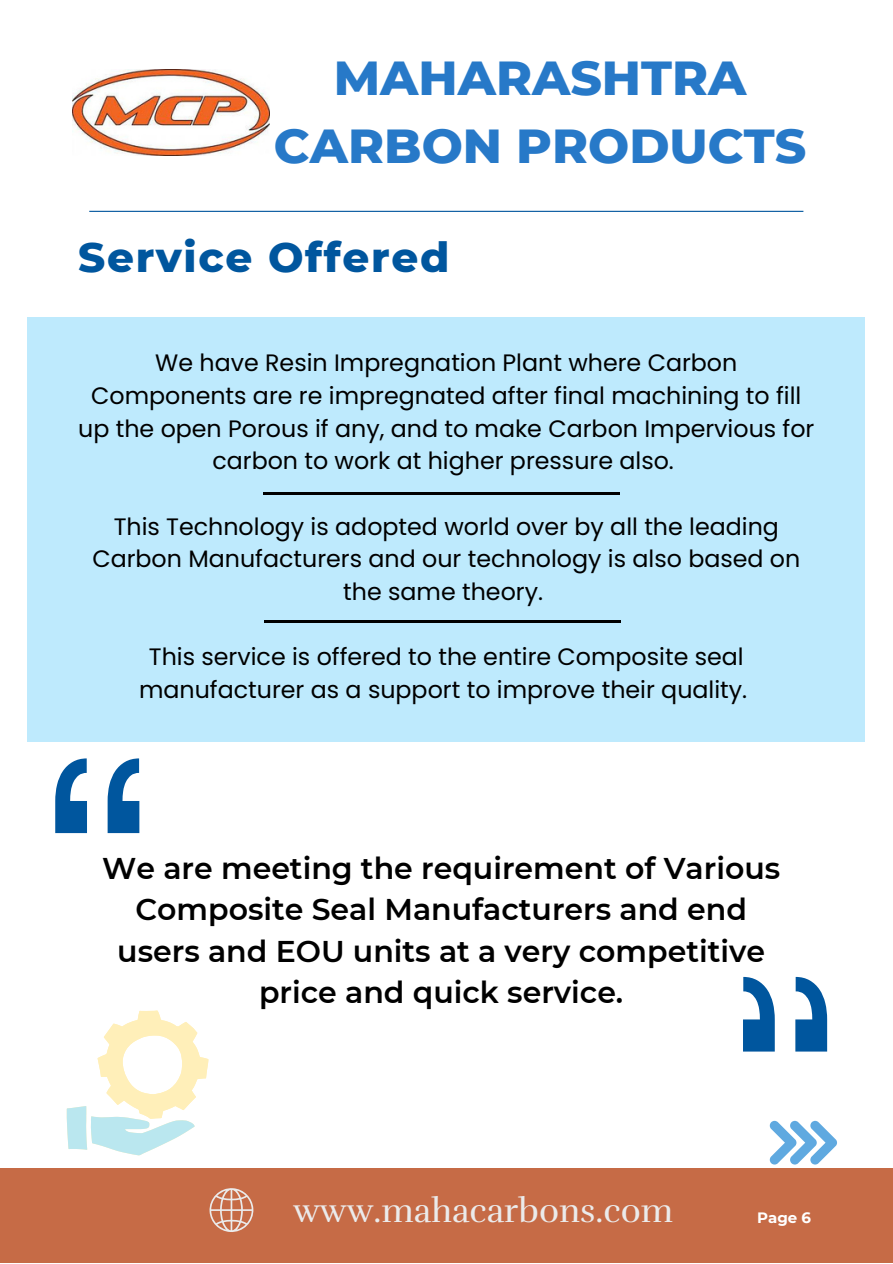
<style>
.page{position:relative;width:893px;height:1264px;background:#fff}
.page>*{position:absolute;margin:0;border:0;box-sizing:border-box;transform-origin:0 0}
.t1{font:800 48.6px/67.7px "Montserrat";color:#2779c8;text-align:center}
.t2{font:800 42px "Montserrat";letter-spacing:.04em;color:#00569e}
.t3{font:34.05px "Rufina";color:#ebebeb}
.t4{font:600 30px/41.5px "Montserrat";color:#000;text-align:center}
.t5{font:23.7px/32.7px "Poppins";color:#000;text-align:center}
.t6{font:700 15px "Montserrat";color:#fff}
</style>
<div class="page">
<div style="left:0;top:1168px;width:892px;height:94px;background:#c66b46"></div>
<hr style="left:89px;top:211px;width:714px;height:1px;background:#00569e">
<img style="left:72px;top:70px;width:197px;height:85px">
<svg style="left:209px;top:1188px;width:45px;height:44px"></svg>
<svg style="left:769px;top:1120px;width:68px;height:44px"></svg>
<div style="left:27px;top:317px;width:837px;height:424px;background:#beeafd"></div>
<hr style="left:263px;top:492px;width:356px;height:2px;background:#000">
<hr style="left:264px;top:620px;width:357px;height:2px;background:#000">
<svg style="left:55px;top:758px;width:84px;height:75px"></svg>
<svg style="left:743px;top:976px;width:84px;height:75px"></svg>
<svg style="left:67px;top:1010px;width:141px;height:145px"></svg>
<p class="t1" style="left:274px;top:44px;width:534px">MAHARASHTRA<br>CARBON PRODUCTS</p>
<p class="t2" style="left:78px;top:232px;width:373px">Service Offered</p>
<p class="t5" style="left:78px;top:347px;width:737px">We have Resin Impregnation Plant where Carbon Components are re impregnated after final machining to fill up the open Porous if any, and to make Carbon Impervious for carbon to work at higher pressure also.</p>
<p class="t5" style="left:92px;top:510px;width:709px">This Technology is adopted world over by all the leading<br>Carbon Manufacturers and our technology is also based on the same theory.</p>
<p class="t5" style="left:139px;top:640px;width:609px">This service is offered to the entire Composite seal manufacturer as a support to improve their quality.</p>
<p class="t4" style="left:102px;top:847px;width:679px">We are meeting the requirement of Various Composite Seal Manufacturers and end users and EOU units at a very competitive price and quick service.</p>
<p class="t3" style="left:293px;top:1189px;width:381px">www.mahacarbons.com</p>
<p class="t6" style="left:757px;top:1208px;width:55px">Page 6</p>
</div>
